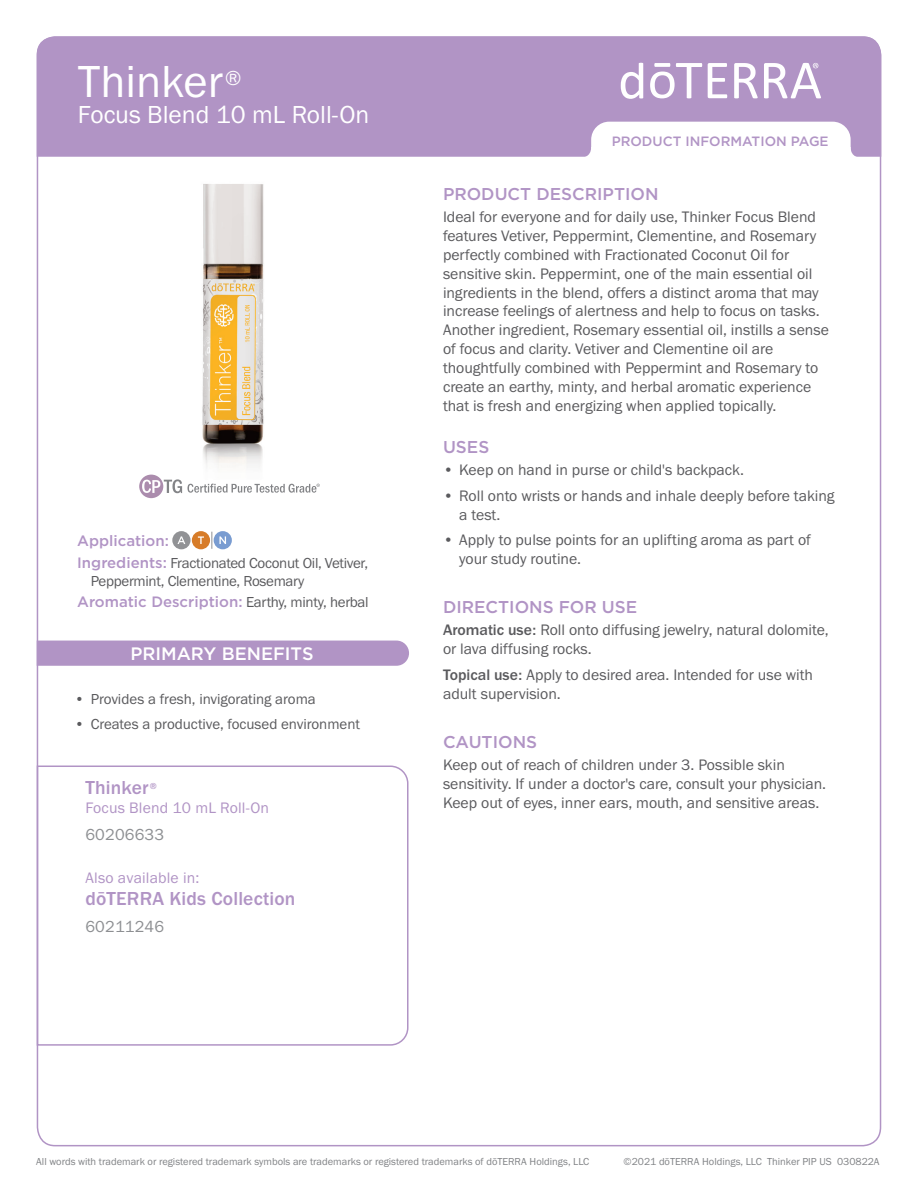
<style>
.page{position:relative;width:918px;height:1188px;background:#fff}
.page>*{position:absolute;margin:0;border:0;box-sizing:border-box;transform-origin:0 0}
.t1{font:46.5px "Franklin Gothic URW Boo";color:#fff}
.t2{font:25.5px "Franklin Gothic URW Boo";color:#fff}
.t3{font:500 19.5px "Franklin Gothic URW";letter-spacing:.01em;color:#b194c5}
.t4{font:500 18px "Gotham";color:#fff}
.t5{font:500 17.1px "Gotham";color:#b194c5}
.t6{font:16.5px "Franklin Gothic URW Boo";letter-spacing:.01em;color:#8d8f92}
.t7{font:15.75px/18.9px "Franklin Gothic URW Boo";color:#5a5a5d}
.t8{font:15.75px "Franklin Gothic URW Boo";letter-spacing:.01em;color:#b194c5}
.t9{font:15px/18px "Franklin Gothic URW Boo";letter-spacing:-.015em;color:#5a5a5d}
.t10{font:500 15px "Gotham";color:#b194c5}
.t11{font:500 13.5px "Gotham";color:#b194c5}
.t12{font:10.5px "Franklin Gothic URW Boo";color:#808285}
.s1{font-family:"Gotham";font-weight:500;color:#b194c5}
.s2{font-family:"Franklin Gothic URW Boo";font-weight:400;color:#5a5a5d}
.s3{font-family:"Franklin Gothic URW";font-weight:500}
</style>
<div class="page">
<div style="left:37px;top:36px;width:844px;height:121px;background:#b194c5"></div>
<svg style="left:734px;top:63px;width:24px;height:35px"></svg>
<svg style="left:708px;top:63px;width:19px;height:35px"></svg>
<svg style="left:650px;top:63px;width:52px;height:35px"></svg>
<svg style="left:621px;top:63px;width:22px;height:36px"></svg>
<svg style="left:764px;top:63px;width:57px;height:35px"></svg>
<svg style="left:581px;top:122px;width:280px;height:35px"></svg>
<svg style="left:139px;top:475px;width:181px;height:23px"></svg>
<img style="left:169px;top:184px;width:117px;height:296px">
<svg style="left:211px;top:532px;width:1px;height:17px"></svg>
<div style="left:172px;top:531px;width:19px;height:18px;background:#919295;border-radius:50%"></div>
<svg style="left:177px;top:536px;width:8px;height:8px"></svg>
<div style="left:192px;top:531px;width:18px;height:18px;background:#d77c29;border-radius:50%"></div>
<svg style="left:198px;top:536px;width:6px;height:8px"></svg>
<div style="left:214px;top:531px;width:18px;height:18px;background:#799cd1;border-radius:50%"></div>
<svg style="left:219px;top:536px;width:7px;height:8px"></svg>
<div style="left:37px;top:641px;width:372px;height:25px;background:#b194c5"></div>
<svg style="left:36px;top:765px;width:373px;height:281px"></svg>
<h1 class="t1" style="left:78px;top:53px;width:165px">Thinker<sup>®</sup></h1>
<h2 class="t2" style="left:78px;top:99px;width:293px">Focus Blend 10 mL Roll-On</h2>
<p class="t10" style="left:77px;top:531px;width:93px">Application:</p>
<p class="t9" style="left:91px;top:553px;width:279px;text-indent:-14px"><span class="s1">Ingredients:</span> Fractionated Coconut Oil, Vetiver,<br>Peppermint, Clementine, Rosemary</p>
<p class="t10" style="left:77px;top:592px;width:293px">Aromatic Description: <span class="s2">Earthy, minty, herbal</span></p>
<p class="t4" style="left:130px;top:642px;width:185px">PRIMARY BENEFITS</p>
<p class="t9" style="left:75px;top:690px;width:243px">• Provides a fresh, invigorating aroma</p>
<p class="t9" style="left:75px;top:714px;width:287px">• Creates a productive, focused environment</p>
<p class="t3" style="left:85px;top:775px;width:73px">Thinker<sup>®</sup></p>
<p class="t8" style="left:85px;top:798px;width:185px">Focus Blend 10 mL Roll-On</p>
<p class="t6" style="left:85px;top:824px;width:80px">60206633</p>
<p class="t8" style="left:85px;top:868px;width:115px">Also available in:</p>
<p class="t3" style="left:85px;top:887px;width:212px">dōTERRA Kids Collection</p>
<p class="t6" style="left:85px;top:916px;width:80px">60211246</p>
<p class="t11" style="left:612px;top:132px;width:218px">PRODUCT INFORMATION PAGE</p>
<p class="t5" style="left:443px;top:182px;width:217px">PRODUCT DESCRIPTION</p>
<p class="t7" style="left:443px;top:207px;width:388px">Ideal for everyone and for daily use, Thinker Focus Blend features Vetiver, Peppermint, Clementine, and Rosemary perfectly combined with Fractionated Coconut Oil for sensitive skin. Peppermint, one of the main essential oil ingredients in the blend, offers a distinct aroma that may increase feelings of alertness and help to focus on tasks.<br>Another ingredient, Rosemary essential oil, instills a sense of focus and clarity. Vetiver and Clementine oil are thoughtfully combined with Peppermint and Rosemary to create an earthy, minty, and herbal aromatic experience that is fresh and energizing when applied topically.</p>
<p class="t5" style="left:443px;top:436px;width:48px">USES</p>
<p class="t7" style="left:443px;top:460px;width:302px">• Keep on hand in purse or child's backpack.</p>
<p class="t7" style="left:459px;top:486px;width:377px;text-indent:-16px">• Roll onto wrists or hands and inhale deeply before taking a test.</p>
<p class="t7" style="left:459px;top:530px;width:353px;text-indent:-16px">• Apply to pulse points for an uplifting aroma as part of your study routine.</p>
<p class="t5" style="left:443px;top:596px;width:196px">DIRECTIONS FOR USE</p>
<p class="t7" style="left:443px;top:620px;width:387px"><span class="s3">Aromatic use:</span> Roll onto diffusing jewelry, natural dolomite, or lava diffusing rocks.</p>
<p class="t7" style="left:443px;top:665px;width:372px"><span class="s3">Topical use:</span> Apply to desired area. Intended for use with adult supervision.</p>
<p class="t5" style="left:443px;top:730px;width:96px">CAUTIONS</p>
<p class="t7" style="left:443px;top:755px;width:385px">Keep out of reach of children under 3. Possible skin sensitivity. If under a doctor's care, consult your physician.<br>Keep out of eyes, inner ears, mouth, and sensitive areas.</p>
<p class="t12" style="left:36px;top:1155px;width:555px">All words with trademark or registered trademark symbols are trademarks or registered trademarks of dōTERRA Holdings, LLC</p>
<p class="t12" style="left:624px;top:1155px;width:258px">©2021 dōTERRA Holdings, LLC Thinker PIP US 030822A</p>
</div>
